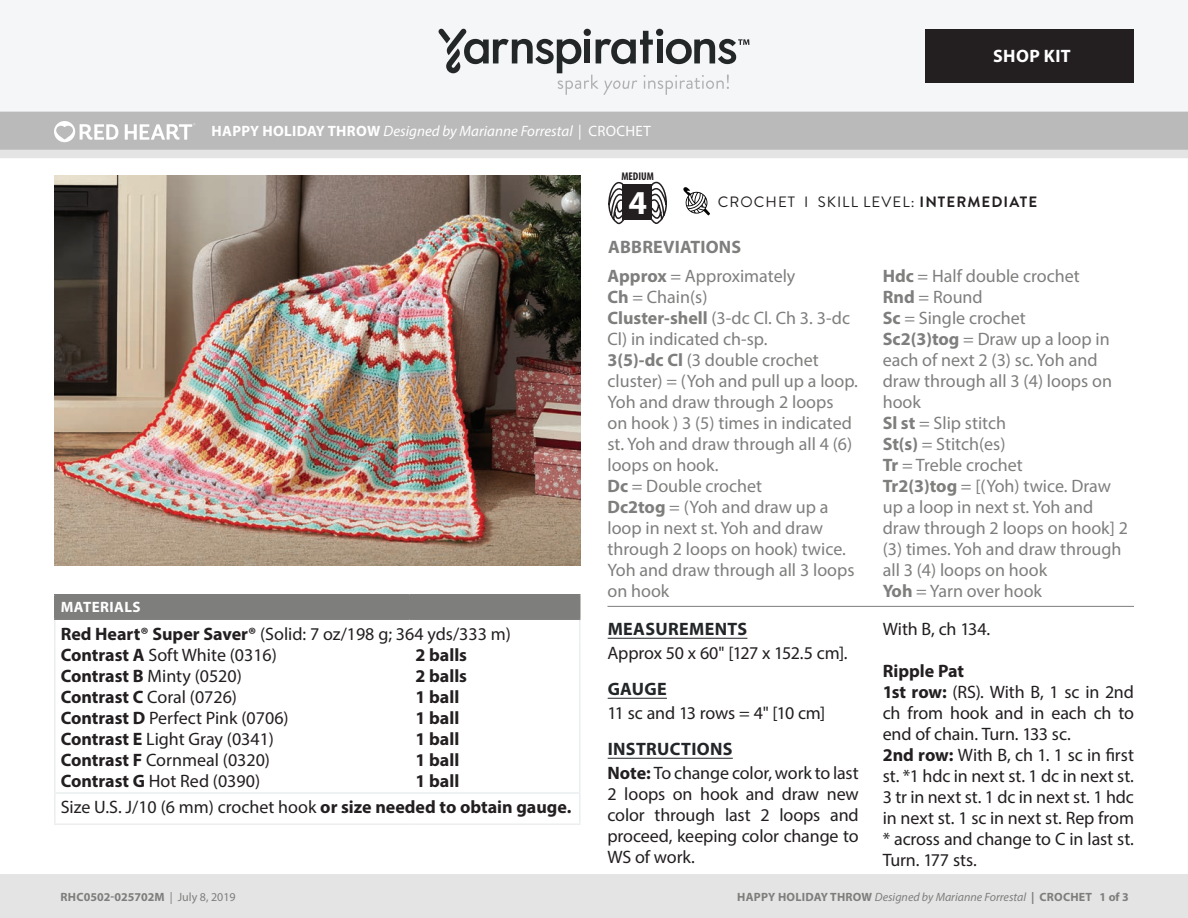
<style>
.page{position:relative;width:1188px;height:918px;background:#fff}
.page>*{position:absolute;margin:0;border:0;box-sizing:border-box;transform-origin:0 0}
.t1{font:700 33.6px "Myriad Pro";color:#fff}
.t2{font:18px/21px "Myriad Pro";letter-spacing:-.005em;color:#231f20}
.t3{font:18px/21px "Myriad Pro";color:#7e7e7d}
.t4{font:700 18px/21px "Myriad Pro";color:#231f20}
.t5{font:700 18px "Myriad Pro";letter-spacing:.02em;color:#222628}
.t6{font:700 18px "Myriad Pro";letter-spacing:.01em;color:#7e7e7d}
.t7{font:700 18px "Myriad Pro";letter-spacing:.02em;color:#fff}
.t8{font:italic 15px "Myriad Pro";color:#fff}
.t9{font:15px "Brandon Grotesque";letter-spacing:.07em;color:#231f20}
.t10{font:700 15px "Myriad Pro";letter-spacing:.03em;color:#fff}
.t11{font:700 12px "Myriad Pro";letter-spacing:.015em;color:#7e7e7d}
.t12{font:700 condensed 11.25px "Myriad Pro";color:#231f20}
.s1{font-weight:700;font-style:normal}
.s2{font-style:normal}
.s3{font-weight:700}
.s4{font-weight:700;color:#222628}
.s5{font-weight:400}
.s6{font-weight:400;font-style:italic}
</style>
<div class="page">
<div style="left:0;top:875px;width:1188px;height:43px;background:#e4e4e4"></div>
<div style="left:0;top:150px;width:1188px;height:8px;background:#e4e4e4"></div>
<div style="left:0;top:112px;width:1188px;height:38px;background:#bababa"></div>
<div style="left:0;top:0;width:1188px;height:112px;background:#f4f6f7"></div>
<svg style="left:438px;top:29px;width:311px;height:66px"></svg>
<svg style="left:54px;top:121px;width:64px;height:21px"></svg>
<svg style="left:125px;top:123px;width:70px;height:17px"></svg>
<hr style="left:54px;top:620px;width:2px;height:22px;background:#ebeeef">
<hr style="left:54px;top:642px;width:2px;height:150px;background:#ebeeef">
<hr style="left:579px;top:642px;width:1px;height:150px;background:#ebeeef">
<hr style="left:54px;top:794px;width:2px;height:29px;background:#ebeeef">
<svg style="left:579px;top:794px;width:1px;height:29px"></svg>
<hr style="left:54px;top:792px;width:356px;height:2px;background:#ebeeef">
<hr style="left:410px;top:792px;width:170px;height:2px;background:#ebeeef">
<hr style="left:54px;top:823px;width:356px;height:2px;background:#ebeeef">
<hr style="left:410px;top:823px;width:170px;height:2px;background:#ebeeef">
<hr style="left:54px;top:594px;width:356px;height:2px;background:#7e7e7d">
<hr style="left:54px;top:596px;width:2px;height:22px;background:#7e7e7d">
<hr style="left:410px;top:594px;width:170px;height:2px;background:#7e7e7d">
<svg style="left:56px;top:596px;width:524px;height:46px"></svg>
<hr style="left:54px;top:618px;width:356px;height:2px;background:#7e7e7d">
<hr style="left:410px;top:618px;width:170px;height:2px;background:#7e7e7d">
<img style="left:54px;top:176px;width:526px;height:389px">
<svg style="left:683px;top:187px;width:27px;height:28px"></svg>
<svg style="left:608px;top:181px;width:18px;height:43px"></svg>
<svg style="left:649px;top:181px;width:18px;height:43px"></svg>
<div style="left:622px;top:185px;width:30px;height:35px;background:#231f20"></div>
<hr style="left:608px;top:606px;width:526px;height:1px;background:#7e7e7d">
<hr style="left:608px;top:638px;width:139px;height:1px;background:#222628">
<hr style="left:608px;top:698px;width:59px;height:1px;background:#222628">
<hr style="left:608px;top:758px;width:125px;height:1px;background:#222628">
<div style="left:926px;top:29px;width:208px;height:54px;background:#231f20"></div>
<p class="t8" style="left:212px;top:122px;width:441px"><span class="s1">HAPPY HOLIDAY THROW</span> Designed by Marianne Forrestal <span class="s2">| CROCHET</span></p>
<p class="t12" style="left:621px;top:169px;width:34px">MEDIUM</p>
<h1 class="t1" style="left:629px;top:180px;width:20px">4</h1>
<p class="t7" style="left:993px;top:45px;width:79px">SHOP KIT</p>
<p class="t9" style="left:718px;top:192px;width:321px">CROCHET I SKILL LEVEL: <span class="s3">INTERMEDIATE</span></p>
<p class="t6" style="left:608px;top:236px;width:135px">ABBREVIATIONS</p>
<p class="t10" style="left:61px;top:597px;width:81px">MATERIALS</p>
<p class="t2" style="left:61px;top:623px;width:452px"><span class="s3">Red Heart® Super Saver®</span> (Solid: 7 oz/198 g; 364 yds/333 m)<br><span class="s3">Contrast A</span> Soft White (0316)<br><span class="s3">Contrast B</span> Minty (0520)<br><span class="s3">Contrast C</span> Coral (0726)<br><span class="s3">Contrast D</span> Perfect Pink (0706)<br><span class="s3">Contrast E</span> Light Gray (0341)<br><span class="s3">Contrast F</span> Cornmeal (0320)<br><span class="s3">Contrast G</span> Hot Red (0390)</p>
<p class="t4" style="left:415px;top:644px;width:53px">2 balls<br>2 balls<br>1 ball<br>1 ball<br>1 ball<br>1 ball<br>1 ball</p>
<p class="t2" style="left:61px;top:796px;width:512px">Size U.S. J/10 (6 mm) crochet hook <span class="s3">or size needed to obtain gauge.</span></p>
<p class="t3" style="left:608px;top:265px;width:252px"><span class="s3">Approx</span> = Approximately<br><span class="s3">Ch</span> = Chain(s)<br><span class="s3">Cluster-shell</span> (3-dc Cl. Ch 3. 3-dc<br>Cl) in indicated ch-sp.<br><span class="s3">3(5)-dc Cl</span> (3 double crochet cluster) = (Yoh and pull up a loop.<br>Yoh and draw through 2 loops<br>on hook ) 3 (5) times in indicated st. Yoh and draw through all 4 (6) loops on hook.<br><span class="s3">Dc</span> = Double crochet<br><span class="s3">Dc2tog</span> = (Yoh and draw up a loop in next st. Yoh and draw through 2 loops on hook) twice.<br>Yoh and draw through all 3 loops on hook</p>
<p class="t3" style="left:883px;top:265px;width:247px"><span class="s3">Hdc</span> = Half double crochet<br><span class="s3">Rnd</span> = Round<br><span class="s3">Sc</span> = Single crochet<br><span class="s3">Sc2(3)tog</span> = Draw up a loop in each of next 2 (3) sc. Yoh and draw through all 3 (4) loops on hook<br><span class="s3">Sl st</span> = Slip stitch<br><span class="s3">St(s)</span> = Stitch(es)<br><span class="s3">Tr</span> = Treble crochet<br><span class="s3">Tr2(3)tog</span> = [(Yoh) twice. Draw up a loop in next st. Yoh and draw through 2 loops on hook] 2 (3) times. Yoh and draw through all 3 (4) loops on hook<br><span class="s3">Yoh</span> = Yarn over hook</p>
<p class="t5" style="left:608px;top:617px;width:141px">MEASUREMENTS</p>
<p class="t2" style="left:607px;top:642px;width:242px">Approx 50 x 60" [127 x 152.5 cm].</p>
<p class="t5" style="left:608px;top:677px;width:61px">GAUGE</p>
<p class="t2" style="left:607px;top:702px;width:219px">11 sc and 13 rows = 4" [10 cm]</p>
<p class="t2" style="left:607px;top:737px;width:253px;line-height:24px"><span class="s4">INSTRUCTIONS<br></span><span class="s3">Note:</span> To change color, work to last</p>
<p class="t2" style="left:607px;top:783px;width:253px;text-align:justify">2 loops on hook and draw new color through last 2 loops and proceed, keeping color change to WS of work.</p>
<p class="t2" style="left:883px;top:618px;width:109px">With B, ch 134.</p>
<p class="t2" style="left:883px;top:660px;width:253px"><span class="s3">Ripple Pat<br>1st row:</span> (RS). With B, 1 sc in 2nd ch from hook and in each ch to end of chain. Turn. 133 sc.<br><span class="s3">2nd row:</span> With B, ch 1. 1 sc in rst st. *1 hdc in next st. 1 dc in next st.<br>3 tr in next st. 1 dc in next st. 1 hdc in next st. 1 sc in next st. Rep from * across and change to C in last st.<br>Turn. 177 sts.</p>
<p class="t11" style="left:61px;top:889px;width:177px">RHC0502-025702M <span class="s5">| July 8, 2019</span></p>
<p class="t11" style="left:737px;top:889px;width:393px">HAPPY HOLIDAY THROW <span class="s6">Designed by Marianne Forrestal</span> | CROCHET 1 of 3</p>
</div>
